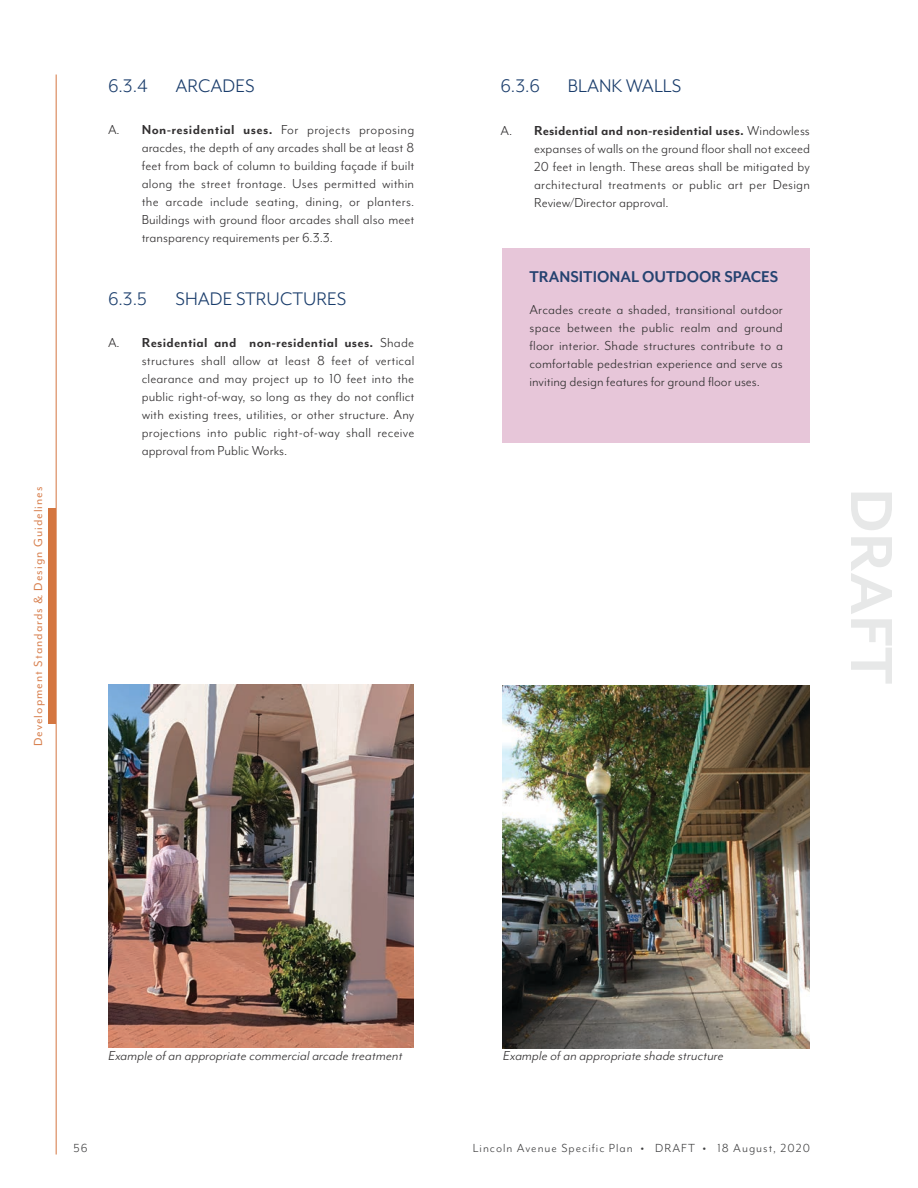
<style>
.page{position:relative;width:918px;height:1188px;background:#fff}
.page>*{position:absolute;margin:0;border:0;box-sizing:border-box;transform-origin:0 0}
.t1{font:700 68.25px "Mr Eaves Mod OT";color:#e7e8e8}
.t2{font:21px "Mr Eaves Mod OT";color:#193c6b}
.Standards_Subheader{font:700 18px "Mr Eaves Mod OT";color:#254270;scale:.95 1}
.Standards_Intro_Text{font:15px/18px "Mr Eaves Mod OT";color:#323031;text-align:justify}
.t3{font:italic 15px "Mr Eaves Mod OT";color:#323031}
.t4{font:13.5px "Mr Eaves Mod OT";letter-spacing:.075em;color:#414142}
.t5{font:13.5px "Mr Eaves Mod OT";letter-spacing:.075em;color:#d88150}
.s1{font-weight:700}
</style>
<div class="page">
<hr style="left:56px;top:75px;width:1px;height:1080px;background:#d47640">
<div style="left:49px;top:509px;width:7px;height:215px;background:#d47640"></div>
<div style="left:503px;top:248px;width:307px;height:195px;background:#e7c6d9"></div>
<img style="left:108px;top:685px;width:306px;height:362px">
<img style="left:503px;top:686px;width:307px;height:362px">
<p class="t5" style="left:31px;top:746px;width:261px;rotate:-90deg">Development Standards &amp; Design Guidelines</p>
<p class="t2" style="left:108px;top:75px;width:41px">6.3.4</p>
<p class="t2" style="left:176px;top:75px;width:81px">ARCADES</p>
<p class="Standards_Intro_Text" style="left:142px;top:120px;width:274px;text-indent:-34px">A. <span class="s1">Non-residential uses.</span> For projects proposing aracdes, the depth of any arcades shall be at least 8 feet from back of column to building façade if built along the street frontage. Uses permitted within the arcade include seating, dining, or planters.<br>Buildings with ground floor arcades shall also meet transparency requirements per 6.3.3.</p>
<p class="t2" style="left:108px;top:287px;width:40px">6.3.5</p>
<p class="t2" style="left:176px;top:287px;width:173px">SHADE STRUCTURES</p>
<p class="Standards_Intro_Text" style="left:142px;top:334px;width:274px;text-indent:-34px">A. <span class="s1">Residential and non-residential uses.</span> Shade structures shall allow at least 8 feet of vertical clearance and may project up to 10 feet into the public right-of-way, so long as they do not conflict with existing trees, utilities, or other structure. Any projections into public right-of-way shall receive approval from Public Works.</p>
<p class="t2" style="left:500px;top:75px;width:41px">6.3.6</p>
<p class="t2" style="left:568px;top:75px;width:115px">BLANK WALLS</p>
<p class="Standards_Intro_Text" style="left:534px;top:122px;width:277px;text-indent:-34px">A. <span class="s1">Residential and non-residential uses.</span> Windowless expanses of walls on the ground floor shall not exceed 20 feet in length. These areas shall be mitigated by architectural treatments or public art per Design Review/Director approval.</p>
<p class="Standards_Subheader" style="left:530px;top:267px;width:263px">TRANSITIONAL OUTDOOR SPACES</p>
<p class="Standards_Intro_Text" style="left:530px;top:300px;width:255px">Arcades create a shaded, transitional outdoor space between the public realm and ground floor interior. Shade structures contribute to a comfortable pedestrian experience and serve as inviting design features for ground floor uses.</p>
<h1 class="t1" style="left:908px;top:488px;width:198px;rotate:90deg">DRAFT</h1>
<p class="t3" style="left:108px;top:1047px;width:299px">Example ofan appropriate commercialarcade treatment</p>
<p class="t3" style="left:503px;top:1048px;width:225px">Example ofan appropriate shade structure</p>
<p class="t4" style="left:74px;top:1140px;width:15px">56</p>
<p class="t4" style="left:473px;top:1140px;width:339px">Lincoln Avenue Specific Plan <span class="s1">•</span> DRAFT <span class="s1">•</span> 18 August, 2020</p>
</div>
